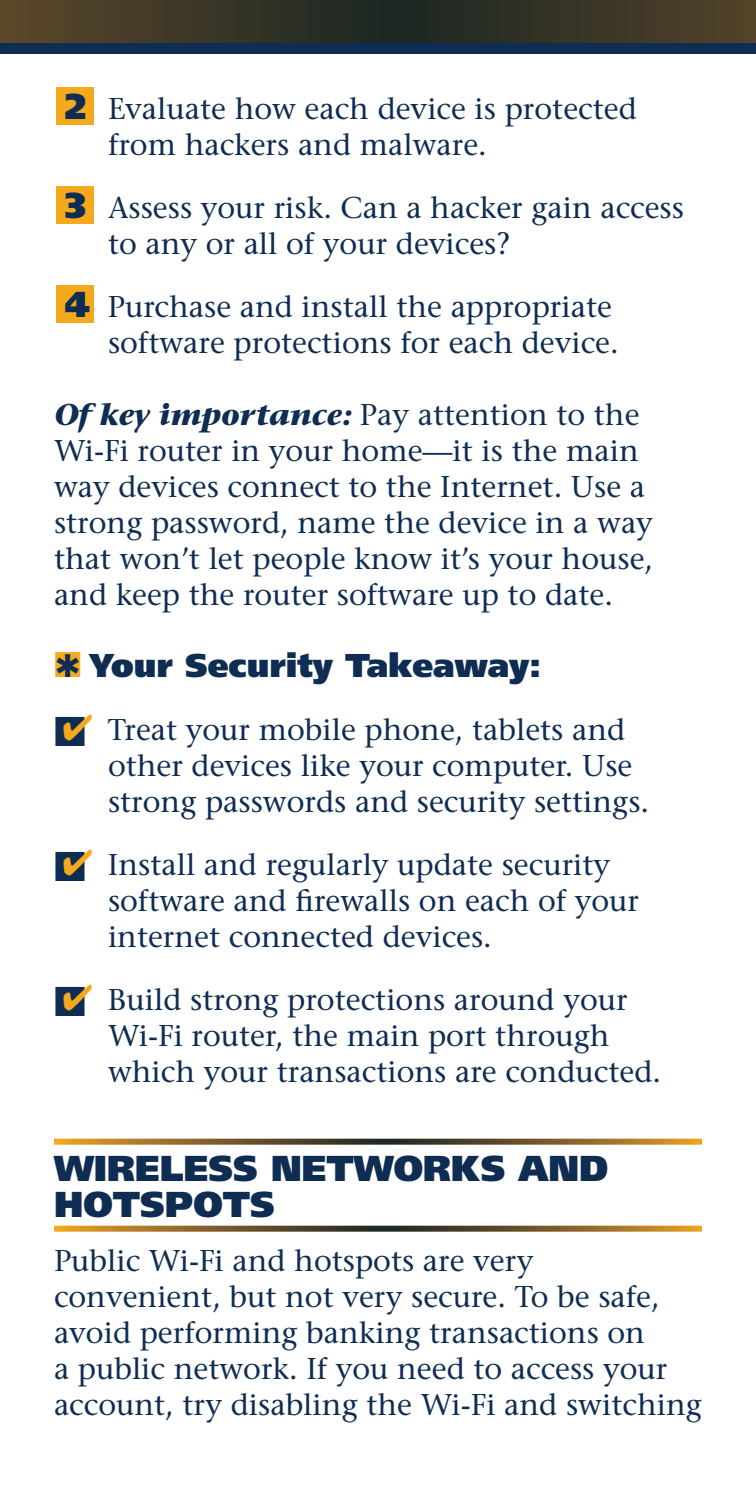
<style>
.page{position:relative;width:756px;height:1512px;background:#fff}
.page>*{position:absolute;margin:0;border:0;box-sizing:border-box;transform-origin:0 0}
._12_orange{font:900 36px/36px "Frutiger";color:#0f2d52}
._11__blue{font:900 33px "Frutiger";color:#0f2d52}
._10_body_blue{font:30px/36px "Stone Serif";color:#0f2d52}
.s1{color:#f6a91c}
.s2{font-family:"Frutiger";font-weight:900;font-size:36px}
.s3{font-weight:700;font-style:italic}
</style>
<div class="page">
<svg style="left:54px;top:1139px;width:648px;height:6px"></svg>
<svg style="left:54px;top:1226px;width:648px;height:6px"></svg>
<svg style="left:0;top:0;width:756px;height:43px"></svg>
<div style="left:0;top:43px;width:756px;height:11px;background:#0f2d52"></div>
<p class="_10_body_blue" style="left:108px;top:90px;width:530px;text-indent:-54px"><span class="s1">■</span><span class="s2">2</span> Evaluate how each device is protected from hackers and malware.</p>
<p class="_10_body_blue" style="left:108px;top:189px;width:578px;text-indent:-54px"><span class="s1">■</span><span class="s2">3</span> Assess your risk. Can a hacker gain access to any or all of your devices?</p>
<p class="_10_body_blue" style="left:54px;top:288px;width:566px;text-align:right"><span class="s1">■</span><span class="s2">4</span> Purchase and install the appropriate software protections for each device.</p>
<p class="_10_body_blue" style="left:54px;top:396px;width:601px"><span class="s3">Of key importance:</span> Pay attention to the Wi-Fi router in your home—it is the main way devices connect to the Internet. Use a strong password, name the device in a way that won’t let people know it’s your house, and keep the router software up to date.</p>
<p class="_11__blue" style="left:54px;top:645px;width:489px"><span class="s1">■</span>✱ Your Security Takeaway:</p>
<p class="_10_body_blue" style="left:108px;top:711px;width:543px;text-indent:-54px">■<span class="s1">✔</span> Treat your mobile phone, tablets and other devices like your computer. Use strong passwords and security settings.</p>
<p class="_10_body_blue" style="left:108px;top:846px;width:533px;text-indent:-54px">■<span class="s1">✔</span> Install and regularly update security software and firewalls on each of your internet connected devices.</p>
<p class="_10_body_blue" style="left:108px;top:981px;width:555px;text-indent:-54px">■<span class="s1">✔</span> Build strong protections around your<br>Wi-Fi router, the main port through which your transactions are conducted.</p>
<p class="_12_orange" style="left:54px;top:1150px;width:556px">WIRELESS NETWORKS AND<br>HOTSPOTS</p>
<p class="_10_body_blue" style="left:54px;top:1242px;width:649px">Public Wi-Fi and hotspots are very convenient, but not very secure. To be safe, avoid performing banking transactions on<br>a public network. If you need to access your account, try disabling the Wi-Fi and switching</p>
</div>
